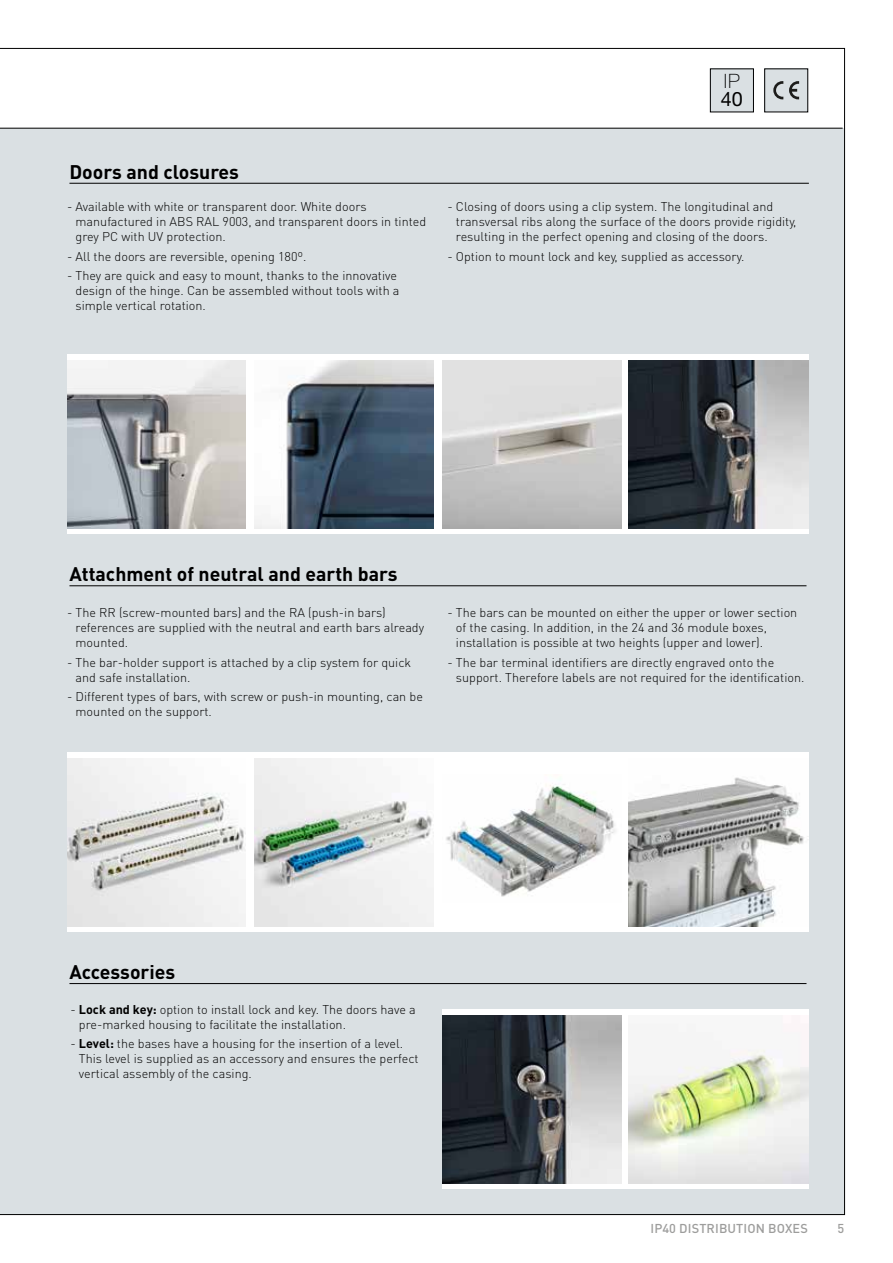
<style>
.page{position:relative;width:893px;height:1263px;background:#fff}
.page>*{position:absolute;margin:0;border:0;box-sizing:border-box;transform-origin:0 0}
.t1{font:100 19.8px "Helvetica Neue LT Pro";color:#000}
.t2{font:19.8px "Helvetica Neue LT Pro";color:#000}
.t3{font:700 19.5px "DIN Pro";color:#000}
.t4{font:500 12.75px "DIN Pro";letter-spacing:.01em;color:#9d9d9c}
.t5{font:300 12.6px/15px "DIN Pro";color:#000}
.s1{font-weight:700}
</style>
<div class="page">
<div style="left:0;top:128px;width:845px;height:1087px;background:#dae0e3"></div>
<div style="left:67px;top:354px;width:742px;height:179px;background:#fff"></div>
<div style="left:67px;top:752px;width:742px;height:179px;background:#fff"></div>
<div style="left:443px;top:1009px;width:366px;height:179px;background:#f7f7f7"></div>
<hr style="left:69px;top:183px;width:740px;height:1px;background:#000">
<hr style="left:69px;top:585px;width:737px;height:1px;background:#000">
<hr style="left:69px;top:983px;width:737px;height:1px;background:#000">
<img style="left:443px;top:360px;width:178px;height:168px">
<img style="left:628px;top:360px;width:181px;height:168px">
<img style="left:67px;top:360px;width:179px;height:168px">
<img style="left:255px;top:360px;width:178px;height:168px">
<img style="left:446px;top:784px;width:170px;height:113px">
<img style="left:628px;top:777px;width:176px;height:149px">
<img style="left:67px;top:758px;width:179px;height:168px">
<img style="left:255px;top:758px;width:178px;height:168px">
<img style="left:443px;top:1015px;width:178px;height:168px">
<img style="left:628px;top:1049px;width:181px;height:134px">
<div style="left:765px;top:69px;width:43px;height:43px;background:#dae0e3"></div>
<svg style="left:773px;top:81px;width:10px;height:18px"></svg>
<svg style="left:789px;top:81px;width:10px;height:18px"></svg>
<div style="left:710px;top:69px;width:43px;height:43px;background:#dae0e3"></div>
<div style="left:710px;top:69px;width:44px;height:43px;border:1px solid #000"></div>
<h2 class="t3" style="left:69px;top:158px;width:171px">Doors and closures</h2>
<p class="t5" style="left:76px;top:198px;width:352px;text-indent:-9px">- Available with white or transparent door. White doors manufactured in ABS RAL 9003, and transparent doors in tinted grey PC with UV protection.</p>
<p class="t5" style="left:67px;top:248px;width:241px">- All the doors are reversible, opening 180º.</p>
<p class="t5" style="left:76px;top:268px;width:325px;text-indent:-9px">- They are quick and easy to mount, thanks to the innovative design of the hinge. Can be assembled without tools with a simple vertical rotation.</p>
<h1 class="t1" style="left:724px;top:70px;width:17px">IP</h1>
<h1 class="t2" style="left:721px;top:87px;width:24px">40</h1>
<p class="t5" style="left:456px;top:198px;width:342px;text-indent:-9px">- Closing of doors using a clip system. The longitudinal and transversal ribs along the surface of the doors provide rigidity, resulting in the perfect opening and closing of the doors.</p>
<p class="t5" style="left:447px;top:248px;width:299px">- Option to mount lock and key, supplied as accessory.</p>
<h2 class="t3" style="left:69px;top:561px;width:330px">Attachment of neutral and earth bars</h2>
<p class="t5" style="left:76px;top:604px;width:350px;text-indent:-9px">- The RR (screw-mounted bars) and the RA (push-in bars) references are supplied with the neutral and earth bars already mounted.</p>
<p class="t5" style="left:76px;top:654px;width:337px;text-indent:-9px">- The bar-holder support is attached by a clip system for quick and safe installation.</p>
<p class="t5" style="left:76px;top:689px;width:349px;text-indent:-9px">- Different types of bars, with screw or push-in mounting, can be mounted on the support.</p>
<p class="t5" style="left:456px;top:604px;width:343px;text-indent:-9px">- The bars can be mounted on either the upper or lower section of the casing. In addition, in the 24 and 36 module boxes, installation is possible at two heights (upper and lower).</p>
<p class="t5" style="left:456px;top:654px;width:350px;text-indent:-9px">- The bar terminal identifiers are directly engraved onto the support. Therefore labels are not required for the identification.</p>
<h2 class="t3" style="left:69px;top:959px;width:107px">Accessories</h2>
<p class="t5" style="left:79px;top:1001px;width:338px;text-indent:-9px">- <span class="s1">Lock and key:</span> option to install lock and key. The doors have a pre-marked housing to facilitate the installation.</p>
<p class="t5" style="left:79px;top:1035px;width:341px;text-indent:-9px">- <span class="s1">Level:</span> the bases have a housing for the insertion of a level.<br>This level is supplied as an accessory and ensures the perfect vertical assembly of the casing.</p>
<p class="t4" style="left:651px;top:1219px;width:159px">IP40 DISTRIBUTION BOXES</p>
<p class="t4" style="left:837px;top:1219px;width:8px">5</p>
</div>
